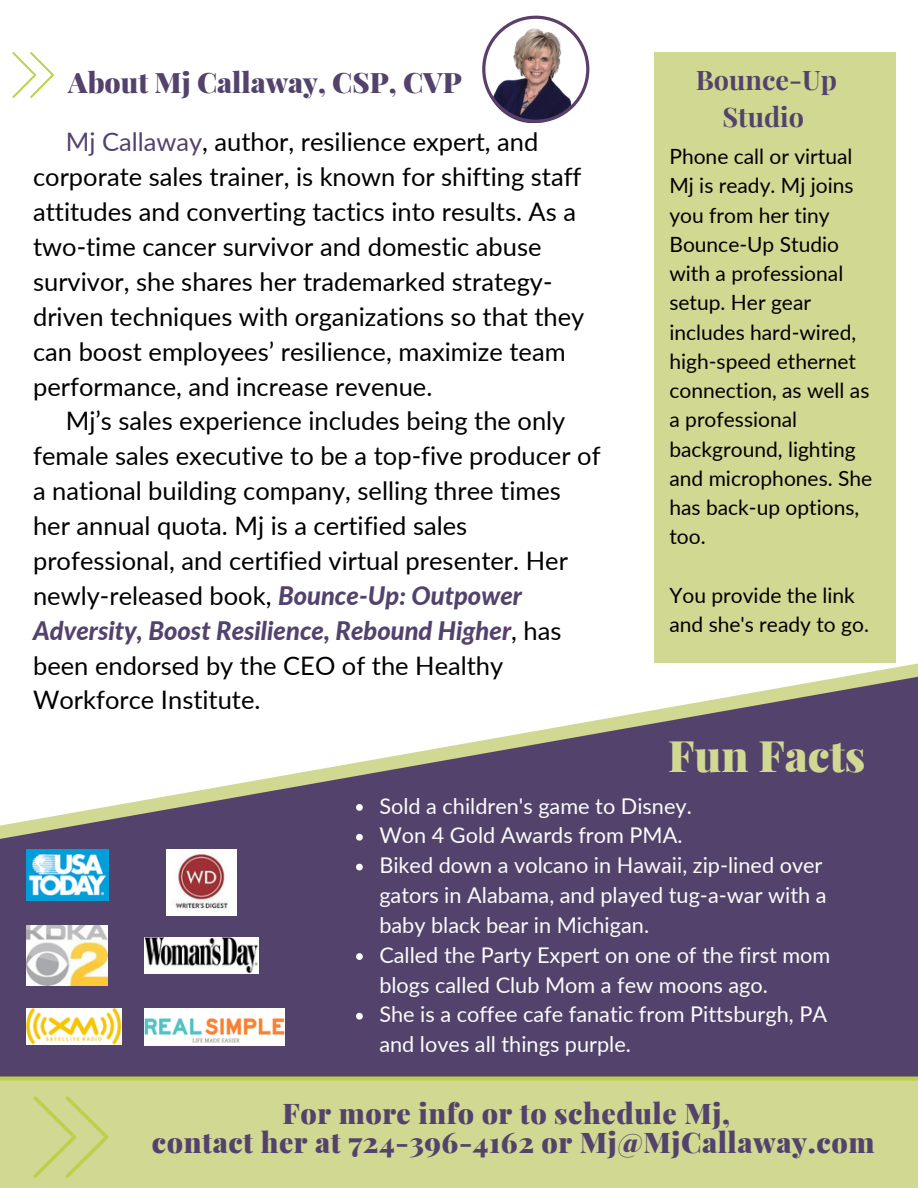
<style>
.page{position:relative;width:918px;height:1188px;background:#fff}
.page>*{position:absolute;margin:0;border:0;box-sizing:border-box;transform-origin:0 0}
.t1{font:900 43.5px "Playfair Display";color:#d0d891}
.t2{font:900 28.5px "Playfair Display";letter-spacing:.02em;color:#53436c}
.t3{font:900 28.2px "Playfair Display";color:#53436c}
.t4{font:700 27px "Playfair Display";color:#53436c}
.t5{font:25.5px/34.8px "Lato";color:#000}
.t6{font:21.75px/29.8px "Lato";color:#fbfcfb}
.t7{font:21px/29.2px "Lato";color:#000}
.s1{color:#53436c}
.s2{font-weight:800;font-style:italic;color:#53436c}
.s3{font-weight:800;font-style:italic;color:#5b3f6a}
</style>
<div class="page">
<svg style="left:0;top:662px;width:918px;height:415px;fill:#53436c"></svg>
<div style="left:0;top:1077px;width:918px;height:111px;background:#d0d891"></div>
<svg style="left:12px;top:52px;width:42px;height:46px"></svg>
<svg style="left:54px;top:689px;width:14px;height:16px"></svg>
<svg style="left:54px;top:747px;width:14px;height:15px"></svg>
<svg style="left:33px;top:1096px;width:75px;height:82px"></svg>
<img style="left:27px;top:926px;width:81px;height:59px">
<img style="left:26px;top:849px;width:82px;height:52px">
<img style="left:27px;top:1009px;width:94px;height:36px">
<div style="left:654px;top:52px;width:242px;height:610px;background:#d0d891"></div>
<img style="left:144px;top:938px;width:115px;height:36px">
<img style="left:144px;top:1008px;width:141px;height:38px">
<img style="left:167px;top:849px;width:70px;height:66px">
<svg style="left:482px;top:16px;width:107px;height:107px"></svg>
<svg style="left:356px;top:804px;width:7px;height:7px"></svg>
<svg style="left:356px;top:834px;width:7px;height:7px"></svg>
<svg style="left:356px;top:864px;width:7px;height:6px"></svg>
<svg style="left:356px;top:953px;width:7px;height:7px"></svg>
<svg style="left:356px;top:1013px;width:7px;height:7px"></svg>
<p class="t3" style="left:68px;top:62px;width:395px">About Mj Callaway, CSP, CVP</p>
<p class="t5" style="left:33px;top:124px;width:553px;text-indent:33px"><span class="s1">Mj Callaway</span>, author, resilience expert, and corporate sales trainer, is known for shifting staff attitudes and converting tactics into results. As a two-time cancer survivor and domestic abuse survivor, she shares her trademarked strategy&shy;driven techniques with organizations so that they can boost employees’ resilience, maximize team performance, and increase revenue.</p>
<p class="t5" style="left:33px;top:403px;width:569px;text-indent:33px">Mj’s sales experience includes being the only female sales executive to be a top-five producer of a national building company, selling three times her annual quota. Mj is a certified sales professional, and certified virtual presenter. Her newly-released book, <span class="s2">Bounce-Up: Outpower Adversity, Boost Resilience, Rebound Highe</span><span class="s3">r</span>, has been endorsed by the CEO of the Healthy Workforce Institute.</p>
<p class="t4" style="left:696px;top:61px;width:143px">Bounce-Up</p>
<p class="t4" style="left:723px;top:98px;width:83px">Studio</p>
<p class="t7" style="left:669px;top:141px;width:204px">Phone call or virtual<br>Mj is ready. Mj joins you from her tiny<br>Bounce-Up Studio with a professional setup. Her gear includes hard-wired, high-speed ethernet connection, as well as a professional background, lighting and microphones. She has back-up options, too.</p>
<p class="t7" style="left:669px;top:580px;width:201px">You provide the link and she's ready to go.</p>
<p class="t1" style="left:668px;top:724px;width:199px">Fun Facts</p>
<p class="t6" style="left:379px;top:790px;width:314px">Sold a children's game to Disney.</p>
<p class="t6" style="left:379px;top:820px;width:305px">Won 4 Gold Awards from PMA.</p>
<p class="t6" style="left:379px;top:850px;width:449px">Biked down a volcano in Hawaii, zip-lined over gators in Alabama, and played tug-a-war with a baby black bear in Michigan.</p>
<p class="t6" style="left:379px;top:939px;width:453px">Called the Party Expert on one of the first mom blogs called Club Mom a few moons ago.</p>
<p class="t6" style="left:379px;top:999px;width:449px">She is a coffee cafe fanatic from Pittsburgh, PA and loves all things purple.</p>
<p class="t2" style="left:283px;top:1093px;width:449px">For more info or to schedule Mj,</p>
<p class="t2" style="left:152px;top:1123px;width:724px">contact her at 724-396-4162 or Mj@MjCallaway.com</p>
</div>
